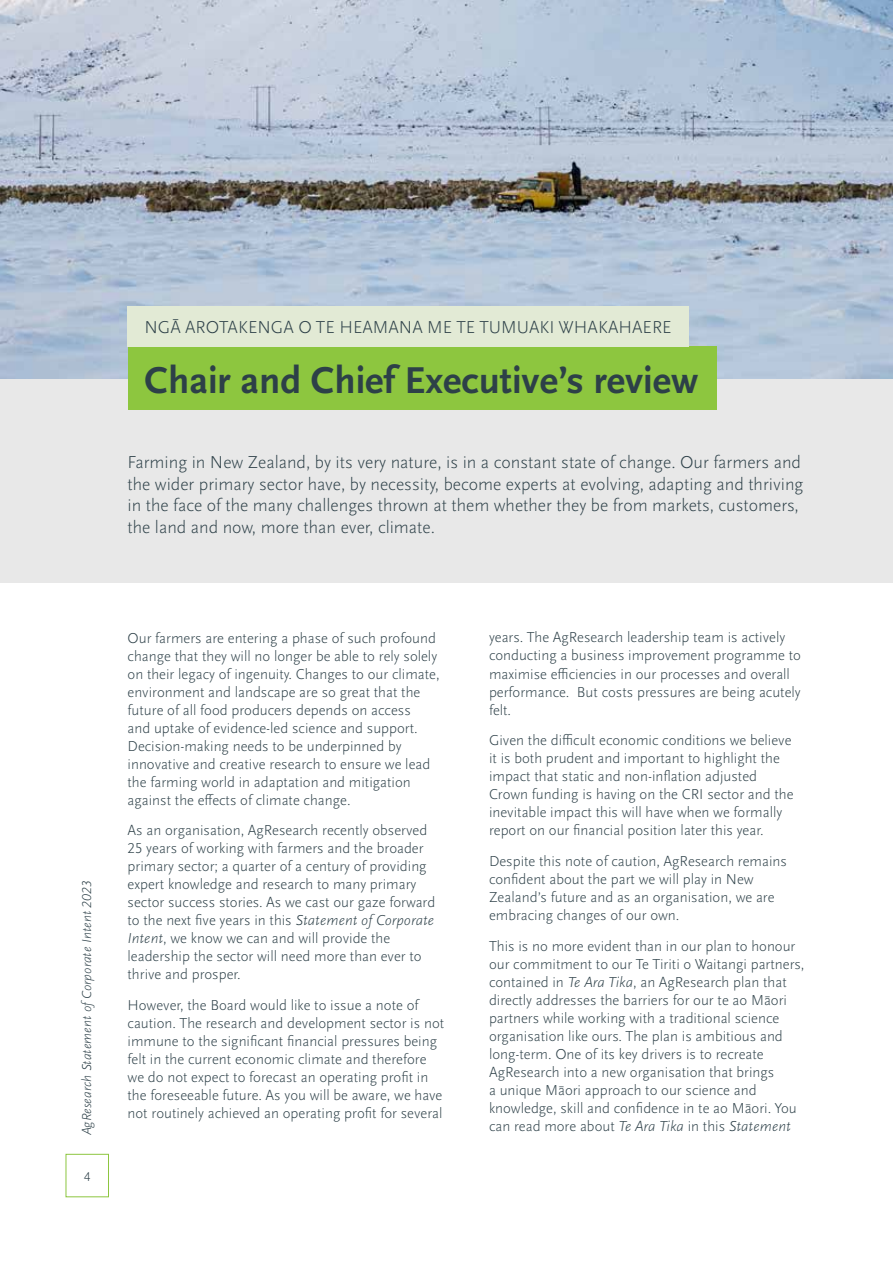
<style>
.page{position:relative;width:893px;height:1263px;background:#fff}
.page>*{position:absolute;margin:0;border:0;box-sizing:border-box;transform-origin:0 0}
.t1{font:700 39px "Scala Sans Pro";color:#2d4048}
.t2{font:300 18px/21.6px "Scala Sans Pro";color:#2d4048}
.t3{font:300 15px/18px "Scala Sans Pro";color:#2d4048}
.t4{font:italic 300 13.5px "Scala Sans Pro";color:#2d4048}
.t5{font:300 13.5px "Scala Sans Pro";color:#2d4048}
.s1{font-style:italic}
</style>
<div class="page">
<div style="left:66px;top:1154px;width:43px;height:43px;border:1px solid #8dc640"></div>
<div style="left:0;top:378px;width:893px;height:205px;background:#e8e8e8"></div>
<img style="left:0;top:0;width:893px;height:378px">
<div style="left:128px;top:346px;width:588px;height:64px;background:#8dc63f"></div>
<div style="left:128px;top:306px;width:561px;height:40px;background:#e2ead5"></div>
<p class="t2" style="left:145px;top:316px;width:529px">NGĀ AROTAKENGA O TE HEAMANA ME TE TUMUAKI WHAKAHAERE</p>
<h1 class="t1" style="left:145px;top:358px;width:555px">Chair and Chief Executive’s review</h1>
<p class="t2" style="left:128px;top:452px;width:677px">Farming in New Zealand, by its very nature, is in a constant state of change. Our farmers and the wider primary sector have, by necessity, become experts at evolving, adapting and thriving in the face of the many challenges thrown at them whether they be from markets, customers, the land and now, more than ever, climate.</p>
<p class="t4" style="left:79px;top:1135px;width:256px;rotate:-90deg">AgResearch Statement of Corporate Intent 2023</p>
<p class="t5" style="left:84px;top:1168px;width:8px">4</p>
<p class="t3" style="left:128px;top:629px;width:314px">Our farmers are entering a phase of such profound change that they will no longer be able to rely solely on their legacy of ingenuity. Changes to our climate, environment and landscape are so great that the future of all food producers depends on access<br>and uptake of evidence-led science and support.<br>Decision-making needs to be underpinned by innovative and creative research to ensure we lead the farming world in adaptation and mitigation against the effects of climate change.</p>
<p class="t3" style="left:128px;top:821px;width:309px">As an organisation, AgResearch recently observed 25 years of working with farmers and the broader primary sector; a quarter of a century of providing expert knowledge and research to many primary sector success stories. As we cast our gaze forward to the next five years in this <span class="s1">Statement of Corporate Intent</span>, we know we can and will provide the leadership the sector will need more than ever to thrive and prosper.</p>
<p class="t3" style="left:128px;top:996px;width:318px">However, the Board would like to issue a note of caution. The research and development sector is not immune to the significant financial pressures being felt in the current economic climate and therefore we do not expect to forecast an operating profit in the foreseeable future. As you will be aware, we have not routinely achieved an operating profit for several</p>
<p class="t3" style="left:489px;top:629px;width:314px">years. The AgResearch leadership team is actively conducting a business improvement programme to maximise efficiencies in our processes and overall performance. But costs pressures are being acutely felt.</p>
<p class="t3" style="left:489px;top:731px;width:306px">Given the difficult economic conditions we believe it is both prudent and important to highlight the impact that static and non-inflation adjusted Crown funding is having on the CRI sector and the inevitable impact this will have when we formally report on our financial position later this year.</p>
<p class="t3" style="left:489px;top:852px;width:299px">Despite this note of caution, AgResearch remains confident about the part we will play in New Zealand’s future and as an organisation, we are embracing changes of our own.</p>
<p class="t3" style="left:489px;top:937px;width:317px">This is no more evident than in our plan to honour our commitment to our Te Tiriti o Waitangi partners, contained in <span class="s1">Te Ara Tika</span>, an AgResearch plan that directly addresses the barriers for our te ao Māori partners while working with a traditional science organisation like ours. The plan is ambitious and long-term. One of its key drivers is to recreate AgResearch into a new organisation that brings<br>a unique Māori approach to our science and knowledge, skill and confidence in te ao Māori. You can read more about <span class="s1">Te Ara Tika</span> in this <span class="s1">Statement</span></p>
</div>
